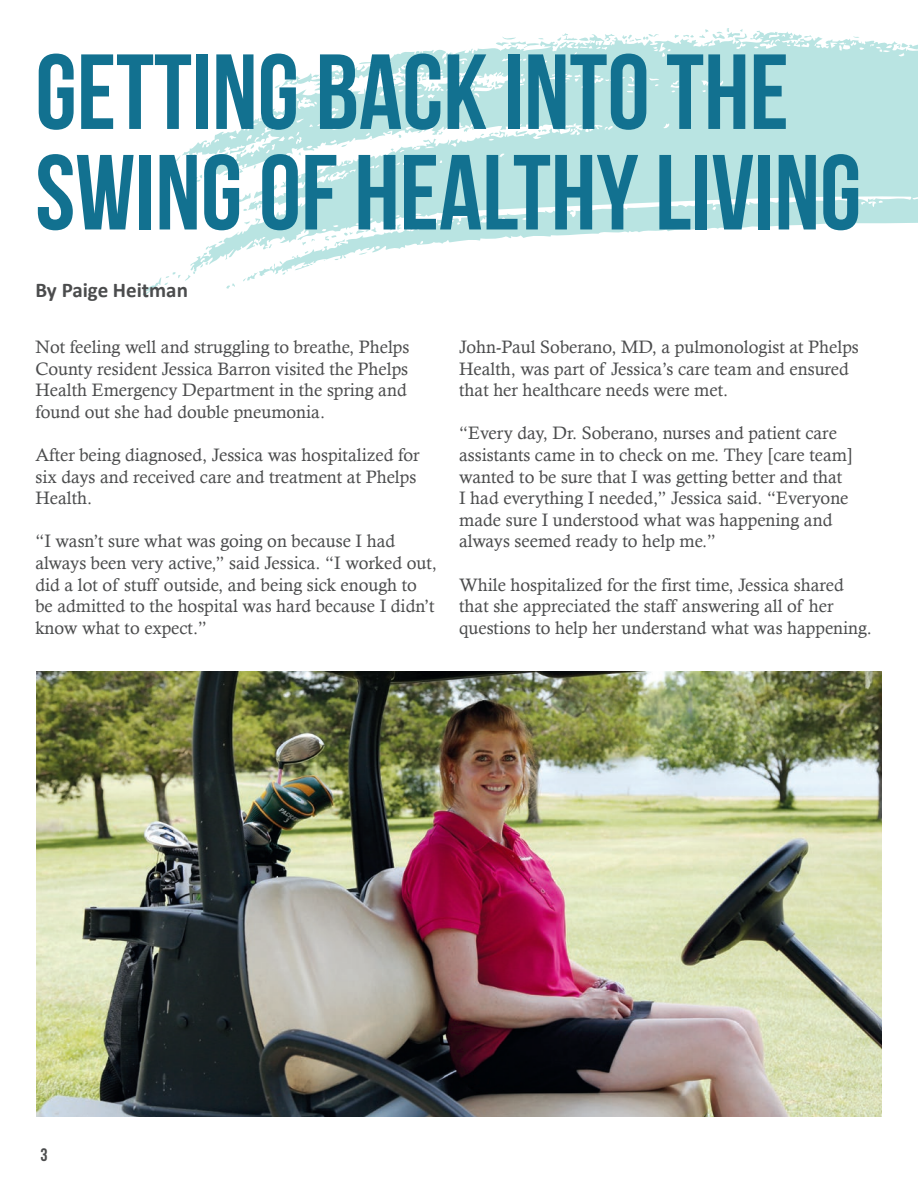
<style>
.page{position:relative;width:918px;height:1188px;background:#fff}
.page>*{position:absolute;margin:0;border:0;box-sizing:border-box;transform-origin:0 0}
.t1{font:700 106.5px/100.5px "Bebas Neue";color:#127190}
.t2{font:700 21px "Calibri";color:#4b4c4d}
.t3{font:18px/21.6px "Calisto";color:#4b4c4d}
.t4{font:700 18px "Bebas Neue";color:#4b4c4d}
</style>
<div class="page">
<img style="left:36px;top:671px;width:845px;height:446px">
<svg style="left:226px;top:283px;width:9px;height:6px"></svg>
<svg style="left:143px;top:272px;width:48px;height:26px"></svg>
<svg style="left:182px;top:30px;width:736px;height:246px;fill:#b9e4e2"></svg>
<svg style="left:243px;top:272px;width:15px;height:10px"></svg>
<svg style="left:302px;top:239px;width:13px;height:16px"></svg>
<svg style="left:170px;top:155px;width:11px;height:11px"></svg>
<svg style="left:226px;top:184px;width:51px;height:46px"></svg>
<svg style="left:324px;top:227px;width:53px;height:34px"></svg>
<svg style="left:223px;top:152px;width:5px;height:5px"></svg>
<svg style="left:284px;top:154px;width:6px;height:6px"></svg>
<svg style="left:385px;top:221px;width:38px;height:10px"></svg>
<svg style="left:313px;top:82px;width:11px;height:9px"></svg>
<svg style="left:338px;top:79px;width:11px;height:9px"></svg>
<svg style="left:438px;top:131px;width:5px;height:4px"></svg>
<svg style="left:385px;top:73px;width:51px;height:14px"></svg>
<svg style="left:448px;top:52px;width:6px;height:5px"></svg>
<svg style="left:486px;top:79px;width:9px;height:6px"></svg>
<svg style="left:538px;top:128px;width:9px;height:5px"></svg>
<svg style="left:496px;top:36px;width:48px;height:12px"></svg>
<svg style="left:557px;top:33px;width:32px;height:9px"></svg>
<svg style="left:622px;top:34px;width:37px;height:8px"></svg>
<svg style="left:674px;top:28px;width:69px;height:12px"></svg>
<svg style="left:804px;top:34px;width:8px;height:5px"></svg>
<svg style="left:853px;top:36px;width:6px;height:2px"></svg>
<svg style="left:897px;top:43px;width:11px;height:5px"></svg>
<h1 class="t1" style="left:35px;top:41px;width:828px">GETTING BACK INTO THE<br>SWING OF HEALTHY LIVING</h1>
<p class="t2" style="left:35px;top:275px;width:154px">By Paige Heitman</p>
<p class="t3" style="left:35px;top:336px;width:376px">Not feeling well and struggling to breathe, Phelps County resident Jessica Barron visited the Phelps Health Emergency Department in the spring and found out she had double pneumonia.</p>
<p class="t3" style="left:35px;top:444px;width:386px">After being diagnosed, Jessica was hospitalized for six days and received care and treatment at Phelps<br>Health.</p>
<p class="t3" style="left:35px;top:530px;width:403px">“I wasn’t sure what was going on because I had always been very active,” said Jessica. “I worked out, did a lot of stuff outside, and being sick enough to be admitted to the hospital was hard because I didn’t know what to expect.”</p>
<p class="t3" style="left:459px;top:336px;width:401px">John-Paul Soberano, MD, a pulmonologist at Phelps<br>Health, was part of Jessica’s care team and ensured that her healthcare needs were met.</p>
<p class="t3" style="left:459px;top:422px;width:395px">“Every day, Dr. Soberano, nurses and patient care assistants came in to check on me. They [care team] wanted to be sure that I was getting better and that I had everything I needed,” Jessica said. “Everyone made sure I understood what was happening and always seemed ready to help me.”</p>
<p class="t3" style="left:459px;top:573px;width:414px">While hospitalized for the first time, Jessica shared that she appreciated the staff answering all of her questions to help her understand what was happening.</p>
<p class="t4" style="left:40px;top:1145px;width:9px">3</p>
</div>
